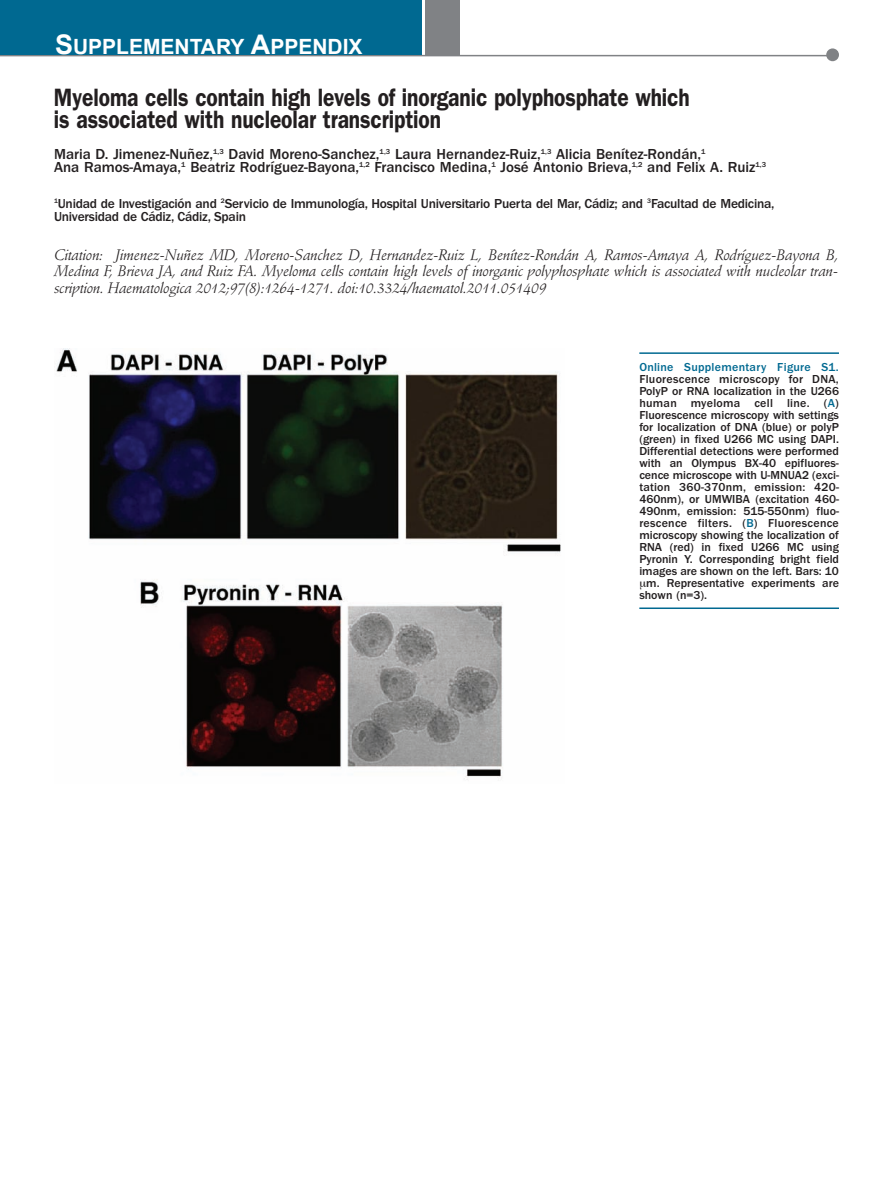
<style>
.page{position:relative;width:893px;height:1191px;background:#fff}
.page>*{position:absolute;margin:0;border:0;box-sizing:border-box;transform-origin:0 0}
.t1{font:600 25.2px/22.5px "Franklin Gothic";letter-spacing:-.005em;color:#231f20;scale:.83 1}
.t2{font:700 21px "Arial";color:#fff}
.t3{font:italic 15px/16.5px "Stempel Schneidler";letter-spacing:-.015em;color:#231f20;text-align:justify}
.t4{font:500 15px/13.5px "Franklin Gothic";color:#231f20}
.t5{font:500 13.5px/13.5px "Franklin Gothic";letter-spacing:-.02em;color:#231f20}
.t6{font:500 12px "Franklin Gothic";color:#231f20}
.t7{font:500 12px "Franklin Gothic";letter-spacing:.025em;color:#231f20}
.t8{font:500 12px "Franklin Gothic";letter-spacing:.025em;color:#006991}
.s1{font-size:27px}
.s2{color:#006991}
</style>
<div class="page">
<hr style="left:0;top:55px;width:837px;height:1px;background:#808285">
<div style="left:826px;top:48px;width:13px;height:13px;background:#808285;border-radius:50%"></div>
<div style="left:426px;top:0;width:34px;height:55px;background:#808285"></div>
<div style="left:0;top:0;width:422px;height:55px;background:#006991"></div>
<hr style="left:639px;top:352px;width:200px;height:2px;background:#006991">
<hr style="left:639px;top:607px;width:200px;height:2px;background:#006991">
<img style="left:56px;top:349px;width:505px;height:431px">
<h2 class="t2" style="left:55px;top:35px;width:309px"><span class="s1">S</span>UPPLEMENTARY <span class="s1">A</span>PPENDIX</h2>
<h1 class="t1" style="left:54px;top:88px;width:768px">Myeloma cells contain high levels of inorganic polyphosphate which is associated with nucleolar transcription</h1>
<p class="t4" style="left:54px;top:148px;width:714px">Maria D. Jimenez-Nuñez,<sup>1,3</sup> David Moreno-Sanchez,<sup>1,3</sup> Laura Hernandez-Ruiz,<sup>1,3</sup> Alicia Benítez-Rondán,<sup>1<br></sup>Ana Ramos-Amaya,<sup>1</sup> Beatriz Rodríguez-Bayona,<sup>1,2</sup> Francisco Medina,<sup>1</sup> José Antonio Brieva,<sup>1,2</sup> and Felix A. Ruiz<sup>1,3</sup></p>
<p class="t5" style="left:54px;top:198px;width:722px"><sup>1</sup>Unidad de Investigación and <sup>2</sup>Servicio de Immunología, Hospital Universitario Puerta del Mar, Cádiz; and <sup>3</sup>Facultad de Medicina,<br>Universidad de Cádiz, Cádiz, Spain</p>
<p class="t3" style="left:54px;top:248px;width:786px">Citation: Jimenez-Nuñez MD, Moreno-Sanchez D, Hernandez-Ruiz L, Benítez-Rondán A, Ramos-Amaya A, Rodríguez-Bayona B, Medina F, Brieva JA, and Ruiz FA. Myeloma cells contain high levels of inorganic polyphosphate which is associated with nucleolar tran&shy;scription. Haematologica 2012;97(8):1264-1271. doi:10.3324/haematol.2011.051409</p>
<p class="t8" style="left:639px;top:363px;width:201px">Online Supplementary Figure S1.</p>
<p class="t7" style="left:639px;top:375px;width:201px">Fluorescence microscopy for DNA,</p>
<p class="t6" style="left:639px;top:387px;width:201px">PolyP or RNA localization in the U266</p>
<p class="t7" style="left:639px;top:399px;width:201px">human myeloma cell line. (<span class="s2">A</span>)</p>
<p class="t6" style="left:639px;top:411px;width:201px">Fluorescence microscopy with settings</p>
<p class="t6" style="left:639px;top:423px;width:201px">for localization of DNA (blue) or polyP</p>
<p class="t6" style="left:639px;top:435px;width:201px">(green) in fixed U266 MC using DAPI.</p>
<p class="t6" style="left:639px;top:447px;width:201px">Differential detections were performed</p>
<p class="t6" style="left:639px;top:459px;width:201px">with an Olympus BX-40 epifluores-</p>
<p class="t6" style="left:639px;top:471px;width:201px">cence microscope with U-MNUA2 (exci-</p>
<p class="t6" style="left:639px;top:483px;width:201px">tation 360-370nm, emission: 420-</p>
<p class="t6" style="left:639px;top:495px;width:201px">460nm), or UMWIBA (excitation 460-</p>
<p class="t6" style="left:639px;top:507px;width:201px">490nm, emission: 515-550nm) fluo-</p>
<p class="t7" style="left:639px;top:519px;width:201px">rescence filters. (<span class="s2">B</span>) Fluorescence</p>
<p class="t6" style="left:639px;top:531px;width:201px">microscopy showing the localization of</p>
<p class="t6" style="left:639px;top:543px;width:201px">RNA (red) in fixed U266 MC using</p>
<p class="t6" style="left:639px;top:555px;width:201px">Pyronin Y. Corresponding bright field</p>
<p class="t6" style="left:639px;top:567px;width:201px">images are shown on the left. Bars: 10</p>
<p class="t6" style="left:646px;top:579px;width:194px">m. Representative experiments are</p>
<p class="t6" style="left:639px;top:591px;width:69px">shown (n=3).</p>
</div>
